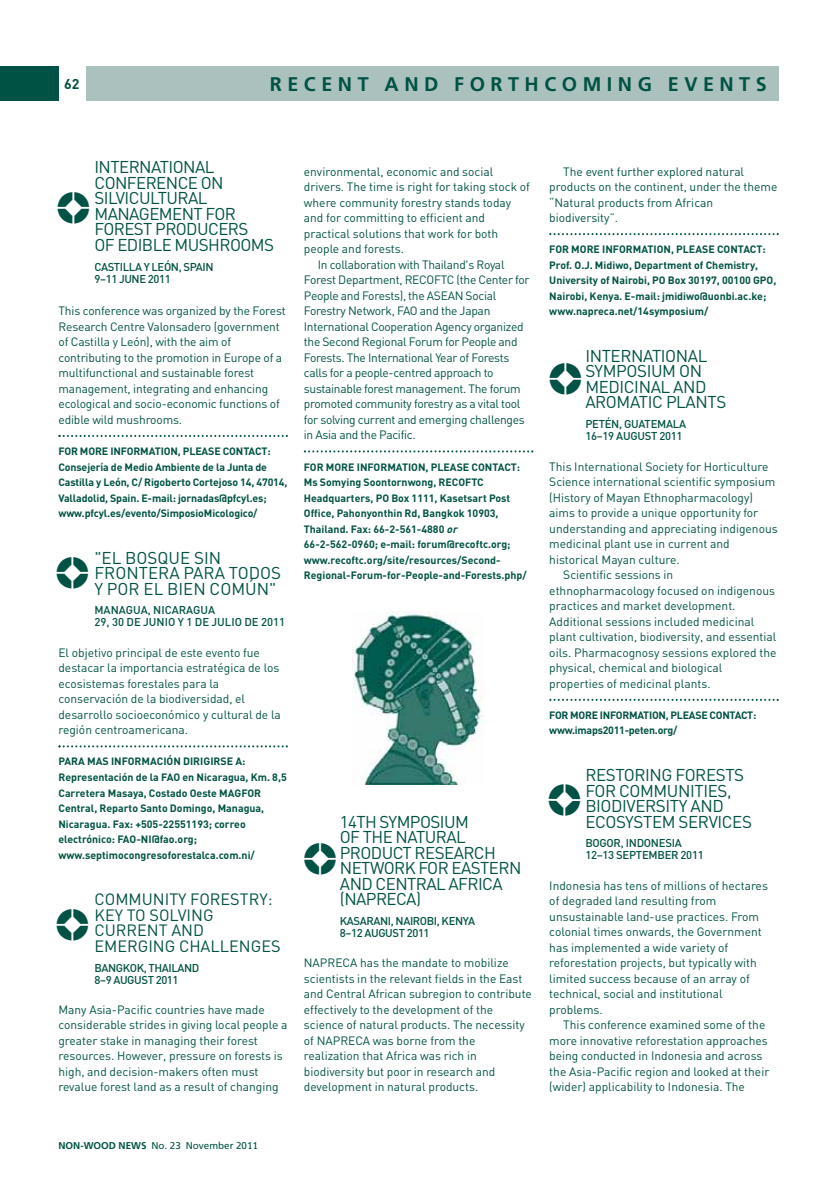
<style>
.page{position:relative;width:839px;height:1186px;background:#fff}
.page>*{position:absolute;margin:0;border:0;box-sizing:border-box;transform-origin:0 0}
.t1{font:36.75px "Ecology P01";color:#005244}
.t2{font:19.8px "Freeway Demi";letter-spacing:.28em;color:#005244}
.t3{font:16.95px/15.6px "DIN";letter-spacing:-.035em;color:#005244}
.t4{font:16.95px/15.6px "DIN";color:#005244}
.t5{font:16.2px/15.6px "DIN";color:#005244}
.t6{font:700 14.1px "DIN";color:#005244}
.t7{font:12px/15.5px "DIN";color:#005244}
.t8{font:12px "DIN";letter-spacing:-.025em;color:#005244}
.t9{font:500 11.25px/12px "DIN";letter-spacing:-.025em;color:#005244}
.t10{font:500 11.25px/12px "DIN";color:#005244}
.t11{font:700 10.65px/15.6px "DIN";color:#005244}
.t12{font:700 10.65px/15.6px "DIN";letter-spacing:-.025em;color:#005244}
.t13{font:9.9px "Freeway Roman 1";color:#005244}
.s1{font-style:italic}
.s2{font-family:"Freeway Demi"}
</style>
<div class="page">
<div style="left:0;top:66px;width:58px;height:34px;background:#005244"></div>
<div style="left:86px;top:66px;width:692px;height:34px;background:#aac1bd"></div>
<svg style="left:58px;top:435px;width:230px;height:2px"></svg>
<svg style="left:58px;top:745px;width:230px;height:2px"></svg>
<svg style="left:304px;top:450px;width:229px;height:2px"></svg>
<svg style="left:549px;top:233px;width:229px;height:2px"></svg>
<svg style="left:549px;top:699px;width:229px;height:2px"></svg>
<img style="left:352px;top:612px;width:131px;height:172px">
<p class="t6" style="left:64px;top:79px;width:17px">62</p>
<h2 class="t2" style="left:270px;top:75px;width:498px">RECENT AND FORTHCOMING EVENTS</h2>
<h2 class="t2" style="left:510px;top:75px;width:241px">SPECIAL FEATURE</h2>
<h3 class="t3" style="left:94px;top:162px;width:181px">INTERNATIONAL<br>CONFERENCE ON<br>SILVICULTURAL<br>MANAGEMENT FOR<br>FOREST PRODUCERS<br>OF EDIBLE MUSHROOMS</h3>
<p class="t9" style="left:94px;top:262px;width:121px">CASTILLA Y LEÓN, SPAIN<br>9–11 JUNE 2011</p>
<p class="t7" style="left:58px;top:305px;width:229px">This conference was organized by the Forest Research Centre Valonsadero (government of Castilla y León), with the aim of contributing to the promotion in Europe of a multifunctional and sustainable forest management, integrating and enhancing ecological and socio-economic functions of edible wild mushrooms.</p>
<p class="t11" style="left:58px;top:444px;width:231px">FOR MORE INFORMATION, PLEASE CONTACT:<br>Consejería de Medio Ambiente de la Junta de Castilla y León, C/ Rigoberto Cortejoso 14, 47014, Valladolid, Spain. E-mail: jornadas@pfcyl.es; www.pfcyl.es/evento/SimposioMicologico/</p>
<h3 class="t4" style="left:94px;top:552px;width:188px">"EL BOSQUE SIN<br>FRONTERA PARA TODOS<br>Y POR EL BIEN COMÚN"</h3>
<p class="t10" style="left:94px;top:606px;width:192px">MANAGUA, NICARAGUA<br>29, 30 DE JUNIO Y 1 DE JULIO DE 2011</p>
<p class="t7" style="left:58px;top:646px;width:224px">El objetivo principal de este evento fue destacar la importancia estratégica de los ecosistemas forestales para la conservación de la biodiversidad, el desarrollo socioeconómico y cultural de la región centroamericana.</p>
<p class="t11" style="left:58px;top:755px;width:230px">PARA MAS INFORMACIÓN DIRIGIRSE A:<br>Representación de la FAO en Nicaragua, Km. 8,5<br>Carretera Masaya, Costado Oeste MAGFOR Central, Reparto Santo Domingo, Managua, Nicaragua. Fax: +505-22551193; correo electrónico: FAO-NI@fao.org; www.septimocongresoforestalca.com.ni/</p>
<h3 class="t5" style="left:94px;top:894px;width:188px">COMMUNITY FORESTRY:<br>KEY TO SOLVING<br>CURRENT AND<br>EMERGING CHALLENGES</h3>
<p class="t9" style="left:94px;top:963px;width:106px">BANGKOK, THAILAND<br>8–9 AUGUST 2011</p>
<p class="t7" style="left:58px;top:1003px;width:230px">Many Asia-Pacific countries have made considerable strides in giving local people a greater stake in managing their forest resources. However, pressure on forests is high, and decision-makers often must revalue forest land as a result of changing</p>
<h1 class="t1" style="left:55px;top:184px;width:38px">%</h1>
<h1 class="t1" style="left:54px;top:550px;width:38px">%</h1>
<h1 class="t1" style="left:54px;top:901px;width:38px">%</h1>
<p class="t7" style="left:304px;top:165px;width:191px">environmental, economic and social</p>
<p class="t7" style="left:304px;top:181px;width:228px">drivers. The time is right for taking stock of</p>
<p class="t7" style="left:304px;top:196px;width:209px">where community forestry stands today</p>
<p class="t7" style="left:304px;top:212px;width:183px">and for committing to efficient and</p>
<p class="t7" style="left:304px;top:227px;width:196px">practical solutions that work for both</p>
<p class="t7" style="left:304px;top:243px;width:102px">people and forests.</p>
<p class="t8" style="left:318px;top:260px;width:188px">In collaboration with Thailand's Royal</p>
<p class="t8" style="left:304px;top:276px;width:227px">Forest Department, RECOFTC (the Center for</p>
<p class="t8" style="left:304px;top:291px;width:194px">People and Forests), the ASEAN Social</p>
<p class="t8" style="left:304px;top:307px;width:188px">Forestry Network, FAO and the Japan</p>
<p class="t8" style="left:304px;top:322px;width:221px">International Cooperation Agency organized</p>
<p class="t8" style="left:304px;top:338px;width:215px">the Second Regional Forum for People and</p>
<p class="t8" style="left:304px;top:353px;width:207px">Forests. The International Year of Forests</p>
<p class="t8" style="left:304px;top:369px;width:191px">calls for a people-centred approach to</p>
<p class="t8" style="left:304px;top:384px;width:218px">sustainable forest management. The forum</p>
<p class="t8" style="left:304px;top:400px;width:218px">promoted community forestry as a vital tool</p>
<p class="t8" style="left:304px;top:415px;width:222px">for solving current and emerging challenges</p>
<p class="t8" style="left:304px;top:431px;width:113px">in Asia and the Pacific.</p>
<p class="t11" style="left:304px;top:460px;width:224px">FOR MORE INFORMATION, PLEASE CONTACT:<br>Ms Somying Soontornwong, RECOFTC Headquarters, PO Box 1111, Kasetsart Post Office, Pahonyonthin Rd, Bangkok 10903, Thailand. Fax: 66-2-561-4880 <span class="s1">or </span>66-2-562-0960; e-mail: forum@recoftc.org; www.recoftc.org/site/resources/Second-Regional-Forum-for-People-and-Forests.php/</p>
<h3 class="t3" style="left:340px;top:816px;width:183px">14TH SYMPOSIUM<br>OF THE NATURAL<br>PRODUCT RESEARCH<br>NETWORK FOR EASTERN<br>AND CENTRAL AFRICA (NAPRECA)</h3>
<p class="t9" style="left:340px;top:916px;width:137px">KASARANI, NAIROBI, KENYA<br>8–12 AUGUST 2011</p>
<p class="t7" style="left:304px;top:957px;width:229px">NAPRECA has the mandate to mobilize scientists in the relevant fields in the East and Central African subregion to contribute effectively to the development of the science of natural products. The necessity of NAPRECA was borne from the realization that Africa was rich in biodiversity but poor in research and development in natural products.</p>
<h1 class="t1" style="left:302px;top:836px;width:38px">%</h1>
<p class="t7" style="left:549px;top:165px;width:230px;text-indent:14px">The event further explored natural products on the continent, under the theme “Natural products from African biodiversity”.</p>
<p class="t11" style="left:549px;top:243px;width:228px">FOR MORE INFORMATION, PLEASE CONTACT:<br>Prof. O.J. Midiwo, Department of Chemistry, University of Nairobi, PO Box 30197, 00100 GPO, Nairobi, Kenya. E-mail: jmidiwo@uonbi.ac.ke; www.napreca.net/14symposium/</p>
<h3 class="t3" style="left:585px;top:350px;width:142px">INTERNATIONAL<br>SYMPOSIUM ON<br>MEDICINAL AND<br>AROMATIC PLANTS</h3>
<p class="t9" style="left:585px;top:419px;width:102px">PETÉN, GUATEMALA<br>16–19 AUGUST 2011</p>
<p class="t7" style="left:549px;top:460px;width:221px">This International Society for Horticulture</p>
<p class="t7" style="left:549px;top:476px;width:227px">Science international scientific symposium</p>
<p class="t7" style="left:549px;top:491px;width:205px">(History of Mayan Ethnopharmacology)</p>
<p class="t7" style="left:549px;top:507px;width:210px">aims to provide a unique opportunity for</p>
<p class="t7" style="left:549px;top:522px;width:230px">understanding and appreciating indigenous</p>
<p class="t7" style="left:549px;top:538px;width:182px">medicinal plant use in current and</p>
<p class="t7" style="left:549px;top:553px;width:132px">historical Mayan culture.</p>
<p class="t7" style="left:563px;top:569px;width:111px">Scientific sessions in</p>
<p class="t7" style="left:549px;top:584px;width:227px">ethnopharmacology focused on indigenous</p>
<p class="t7" style="left:549px;top:600px;width:188px">practices and market development.</p>
<p class="t7" style="left:549px;top:615px;width:206px">Additional sessions included medicinal</p>
<p class="t7" style="left:549px;top:631px;width:229px">plant cultivation, biodiversity, and essential</p>
<p class="t7" style="left:549px;top:646px;width:229px">oils. Pharmacognosy sessions explored the</p>
<p class="t7" style="left:549px;top:662px;width:174px">physical, chemical and biological</p>
<p class="t7" style="left:549px;top:677px;width:163px">properties of medicinal plants.</p>
<p class="t12" style="left:549px;top:708px;width:208px">FOR MORE INFORMATION, PLEASE CONTACT: www.imaps2011-peten.org/</p>
<h3 class="t3" style="left:585px;top:769px;width:168px">RESTORING FORESTS<br>FOR COMMUNITIES,<br>BIODIVERSITY AND<br>ECOSYSTEM SERVICES</h3>
<p class="t9" style="left:585px;top:838px;width:120px">BOGOR, INDONESIA<br>12–13 SEPTEMBER 2011</p>
<p class="t7" style="left:549px;top:879px;width:220px">Indonesia has tens of millions of hectares of degraded land resulting from unsustainable land-use practices. From colonial times onwards, the Government has implemented a wide variety of reforestation projects, but typically with limited success because of an array of technical, social and institutional problems.</p>
<p class="t7" style="left:549px;top:1019px;width:222px;text-indent:14px">This conference examined some of the more innovative reforestation approaches being conducted in Indonesia and across the Asia-Pacific region and looked at their (wider) applicability to Indonesia. The</p>
<h1 class="t1" style="left:547px;top:356px;width:38px">%</h1>
<h1 class="t1" style="left:546px;top:776px;width:39px">%</h1>
<p class="t13" style="left:58px;top:1140px;width:201px"><span class="s2">NON-WOOD NEWS</span> No. 23 November 2011</p>
</div>
